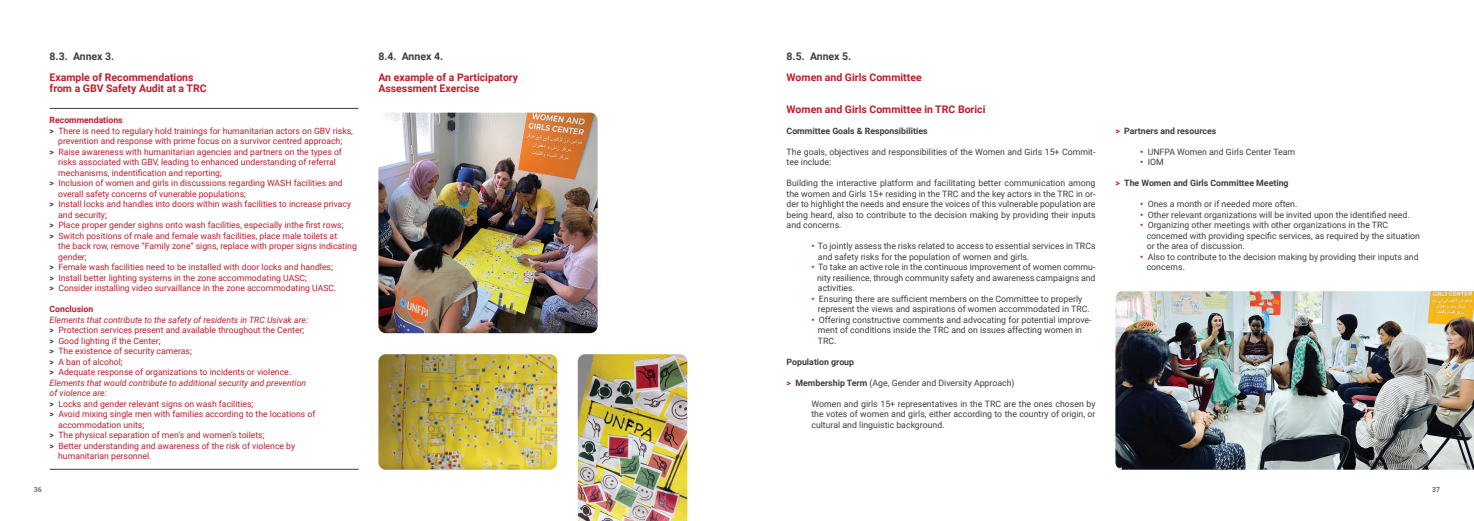
<style>
.page{position:relative;width:1474px;height:521px;background:#fff}
.page>*{position:absolute;margin:0;border:0;box-sizing:border-box;transform-origin:0 0}
.NASLOV_2_90__Black{font:700 10.5px "Roboto";color:#be1d2c}
.NASLOV_2_90__Black-2{font:700 10.5px "Roboto";color:#3e3e3f}
.BODY_90__Black{font:8.75px/10.5px "Roboto";color:#3e3e3f;text-align:justify}
.BODY_90__Black-2{font:700 8.75px "Roboto";color:#3e3e3f}
.NASLOV_3_90__Black{font:700 8.75px "Roboto";color:#3e3e3f}
.NASLOV_2_90__Black-3{font:8.66px "Roboto";color:#be1d2c}
.NASLOV_2_90__Black-4{font:italic 8.66px "Roboto";color:#be1d2c}
.NASLOV_3_90__Black-2{font:700 8.66px "Roboto";color:#be1d2c}
.NASLOV_2_90__Black-5{font:700 8.66px "Roboto";color:#be1d2c}
.t1{font:700 7px "Roboto";color:#6c6d70}
.s1{font-weight:700;color:#3e3e3f}
.s2{font-weight:700;color:#be1d2c}
.s3{font-weight:700}
.s4{color:#be1d2c}
</style>
<div class="page">
<hr style="left:50px;top:469px;width:308px;height:1px;background:#3e3e3f">
<hr style="left:50px;top:108px;width:308px;height:1px;background:#3e3e3f">
<img style="left:378px;top:113px;width:219px;height:220px">
<img style="left:578px;top:354px;width:109px;height:167px">
<img style="left:378px;top:354px;width:179px;height:116px">
<img style="left:1115px;top:291px;width:358px;height:179px">
<p class="NASLOV_2_90__Black-2" style="left:50px;top:49px;width:66px">8.3. Annex 3.</p>
<p class="NASLOV_2_90__Black" style="left:50px;top:70px;width:145px">Example of Recommendations</p>
<p class="NASLOV_2_90__Black" style="left:50px;top:81px;width:158px">from a GBV Safety Audit at a TRC</p>
<p class="NASLOV_3_90__Black-2" style="left:50px;top:114px;width:75px">Recommendations</p>
<p class="NASLOV_2_90__Black-3" style="left:50px;top:124px;width:305px"><span class="s1">&gt;</span> There is need to regulary hold trainings for humanitarian actors on GBV risks,</p>
<p class="NASLOV_2_90__Black-3" style="left:58px;top:135px;width:285px">prevention and response with prime focus on a survivor centred approach;</p>
<p class="NASLOV_2_90__Black-3" style="left:50px;top:145px;width:294px"><span class="s1">&gt;</span> Raise awareness with humanitarian agencies and partners on the types of</p>
<p class="NASLOV_2_90__Black-3" style="left:58px;top:156px;width:279px">risks associated with GBV, leading to enhanced understanding of referral</p>
<p class="NASLOV_2_90__Black-3" style="left:58px;top:166px;width:165px">mechanisms, indentification and reporting;</p>
<p class="NASLOV_2_90__Black-3" style="left:50px;top:177px;width:295px"><span class="s1">&gt;</span> Inclusion of women and girls in discussions regarding WASH facilities and</p>
<p class="NASLOV_2_90__Black-3" style="left:58px;top:187px;width:189px">overall safety concerns of vunerable populations;</p>
<p class="NASLOV_2_90__Black-3" style="left:50px;top:198px;width:303px"><span class="s1">&gt;</span> Install locks and handles into doors within wash facilities to increase privacy</p>
<p class="NASLOV_2_90__Black-3" style="left:58px;top:208px;width:50px">and security;</p>
<p class="NASLOV_2_90__Black-3" style="left:50px;top:219px;width:295px"><span class="s1">&gt;</span> Place proper gender sighns onto wash facilities, especially inthe first rows;</p>
<p class="NASLOV_2_90__Black-3" style="left:50px;top:229px;width:289px"><span class="s1">&gt;</span> Switch positions of male and female wash facilities, place male toilets at</p>
<p class="NASLOV_2_90__Black-3" style="left:58px;top:240px;width:300px">the back row, remove “Family zone” signs, replace with proper signs indicating</p>
<p class="NASLOV_2_90__Black-3" style="left:58px;top:250px;width:30px">gender;</p>
<p class="NASLOV_2_90__Black-3" style="left:50px;top:261px;width:285px"><span class="s1">&gt;</span> Female wash facilities need to be installed with door locks and handles;</p>
<p class="NASLOV_2_90__Black-3" style="left:50px;top:271px;width:259px"><span class="s1">&gt;</span> Install better lighting systems in the zone accommodating UASC;</p>
<p class="NASLOV_2_90__Black-3" style="left:50px;top:282px;width:288px"><span class="s1">&gt;</span> Consider installing video survaillance in the zone accommodating UASC.</p>
<p class="NASLOV_2_90__Black-5" style="left:50px;top:303px;width:45px">Conclusion</p>
<p class="NASLOV_2_90__Black-4" style="left:50px;top:313px;width:260px">Elements that contribute to the safety of residents in TRC Usivak are:</p>
<p class="NASLOV_2_90__Black-3" style="left:50px;top:324px;width:256px"><span class="s1">&gt;</span> Protection services present and available throughout the Center;</p>
<p class="NASLOV_2_90__Black-3" style="left:50px;top:334px;width:112px"><span class="s1">&gt;</span> Good lighting if the Center;</p>
<p class="NASLOV_2_90__Black-3" style="left:50px;top:345px;width:144px"><span class="s1">&gt;</span> The existence of security cameras;</p>
<p class="NASLOV_2_90__Black-3" style="left:50px;top:355px;width:75px"><span class="s1">&gt;</span> A ban of alcohol;</p>
<p class="NASLOV_2_90__Black-3" style="left:50px;top:366px;width:243px"><span class="s1">&gt;</span> Adequate response of organizations to incidents or violence.</p>
<p class="NASLOV_2_90__Black-4" style="left:50px;top:376px;width:258px">Elements that would contribute to additional security and prevention</p>
<p class="NASLOV_2_90__Black-4" style="left:50px;top:387px;width:59px">of violence are:</p>
<p class="NASLOV_2_90__Black-3" style="left:50px;top:397px;width:205px"><span class="s1">&gt;</span> Locks and gender relevant signs on wash facilities;</p>
<p class="NASLOV_2_90__Black-3" style="left:50px;top:408px;width:267px"><span class="s1">&gt;</span> Avoid mixing single men with families according to the locations of</p>
<p class="NASLOV_2_90__Black-3" style="left:58px;top:418px;width:88px">accommodation units;</p>
<p class="NASLOV_2_90__Black-3" style="left:50px;top:429px;width:216px"><span class="s1">&gt;</span> The physical separation of men’s and women’s toilets;</p>
<p class="NASLOV_2_90__Black-3" style="left:50px;top:439px;width:247px"><span class="s1">&gt;</span> Better understanding and awareness of the risk of violence by</p>
<p class="NASLOV_2_90__Black-3" style="left:58px;top:450px;width:95px">humanitarian personnel.</p>
<p class="NASLOV_2_90__Black-2" style="left:378px;top:49px;width:66px">8.4. Annex 4.</p>
<p class="NASLOV_2_90__Black" style="left:378px;top:70px;width:141px">An example of a Participatory</p>
<p class="NASLOV_2_90__Black" style="left:378px;top:81px;width:103px">Assessment Exercise</p>
<p class="NASLOV_2_90__Black-2" style="left:786px;top:49px;width:66px">8.5. Annex 5.</p>
<p class="NASLOV_2_90__Black" style="left:786px;top:70px;width:137px">Women and Girls Committee</p>
<p class="NASLOV_2_90__Black" style="left:786px;top:102px;width:200px">Women and Girls Committee in TRC Borici</p>
<p class="NASLOV_3_90__Black" style="left:786px;top:124px;width:142px">Committee Goals &amp; Responsibilities</p>
<p class="BODY_90__Black" style="left:786px;top:146px;width:310px">The goals, objectives and responsibilities of the Women and Girls 15+ Commit&shy;tee include:</p>
<p class="BODY_90__Black" style="left:786px;top:177px;width:310px">Building the interactive platform and facilitating better communication among the women and Girls 15+ residing in the TRC and the key actors in the TRC in or&shy;der to highlight the needs and ensure the voices of this vulnerable population are being heard, also to contribute to the decision making by providing their inputs and concerns.</p>
<p class="BODY_90__Black" style="left:811px;top:240px;width:286px"><span class="s2">•</span> To jointly assess the risks related to access to essential services in TRCs</p>
<p class="BODY_90__Black" style="left:818px;top:251px;width:213px">and safety risks for the population of women and girls.</p>
<p class="BODY_90__Black" style="left:811px;top:261px;width:285px"><span class="s2">•</span> To take an active role in the continuous improvement of women commu-</p>
<p class="BODY_90__Black" style="left:817px;top:272px;width:280px">nity resilience, through community safety and awareness campaigns and</p>
<p class="BODY_90__Black" style="left:818px;top:282px;width:39px">activities.</p>
<p class="BODY_90__Black" style="left:811px;top:293px;width:272px"><span class="s2">•</span> Ensuring there are sufficient members on the Committee to properly</p>
<p class="BODY_90__Black" style="left:818px;top:303px;width:273px">represent the views and aspirations of women accommodated in TRC.</p>
<p class="BODY_90__Black" style="left:811px;top:314px;width:282px"><span class="s2">•</span> Offering constructive comments and advocating for potential improve-</p>
<p class="BODY_90__Black" style="left:818px;top:324px;width:265px">ment of conditions inside the TRC and on issues affecting women in</p>
<p class="BODY_90__Black" style="left:817px;top:335px;width:20px">TRC.</p>
<p class="NASLOV_3_90__Black" style="left:786px;top:355px;width:69px">Population group</p>
<p class="BODY_90__Black" style="left:786px;top:377px;width:229px"><span class="s2">&gt;</span> <span class="s3">Membership Term</span> (Age, Gender and Diversity Approach)</p>
<p class="BODY_90__Black" style="left:811px;top:398px;width:285px">Women and girls 15+ representatives in the TRC are the ones chosen by the votes of women and girls, either according to the country of origin, or cultural and linguistic background.</p>
<p class="BODY_90__Black-2" style="left:1115px;top:124px;width:102px"><span class="s4">&gt;</span> Partners and resources</p>
<p class="BODY_90__Black" style="left:1140px;top:146px;width:156px"><span class="s2">•</span> UNFPA Women and Girls Center Team</p>
<p class="BODY_90__Black" style="left:1140px;top:156px;width:25px"><span class="s2">•</span> IOM</p>
<p class="BODY_90__Black-2" style="left:1115px;top:177px;width:175px"><span class="s4">&gt;</span> The Women and Girls Committee Meeting</p>
<p class="BODY_90__Black" style="left:1140px;top:198px;width:159px"><span class="s2">•</span> Ones a month or if needed more often.</p>
<p class="BODY_90__Black" style="left:1140px;top:209px;width:271px"><span class="s2">•</span> Other relevant organizations will be invited upon the identified need.</p>
<p class="BODY_90__Black" style="left:1140px;top:219px;width:249px"><span class="s2">•</span> Organizing other meetings with other organizations in the TRC</p>
<p class="BODY_90__Black" style="left:1146px;top:230px;width:275px">concerned with providing specific services, as required by the situation</p>
<p class="BODY_90__Black" style="left:1146px;top:240px;width:100px">or the area of discussion.</p>
<p class="BODY_90__Black" style="left:1140px;top:251px;width:280px"><span class="s2">•</span> Also to contribute to the decision making by providing their inputs and</p>
<p class="BODY_90__Black" style="left:1146px;top:261px;width:40px">concerns.</p>
<p class="t1" style="left:34px;top:485px;width:10px">36</p>
<p class="t1" style="left:1432px;top:485px;width:10px">37</p>
</div>
